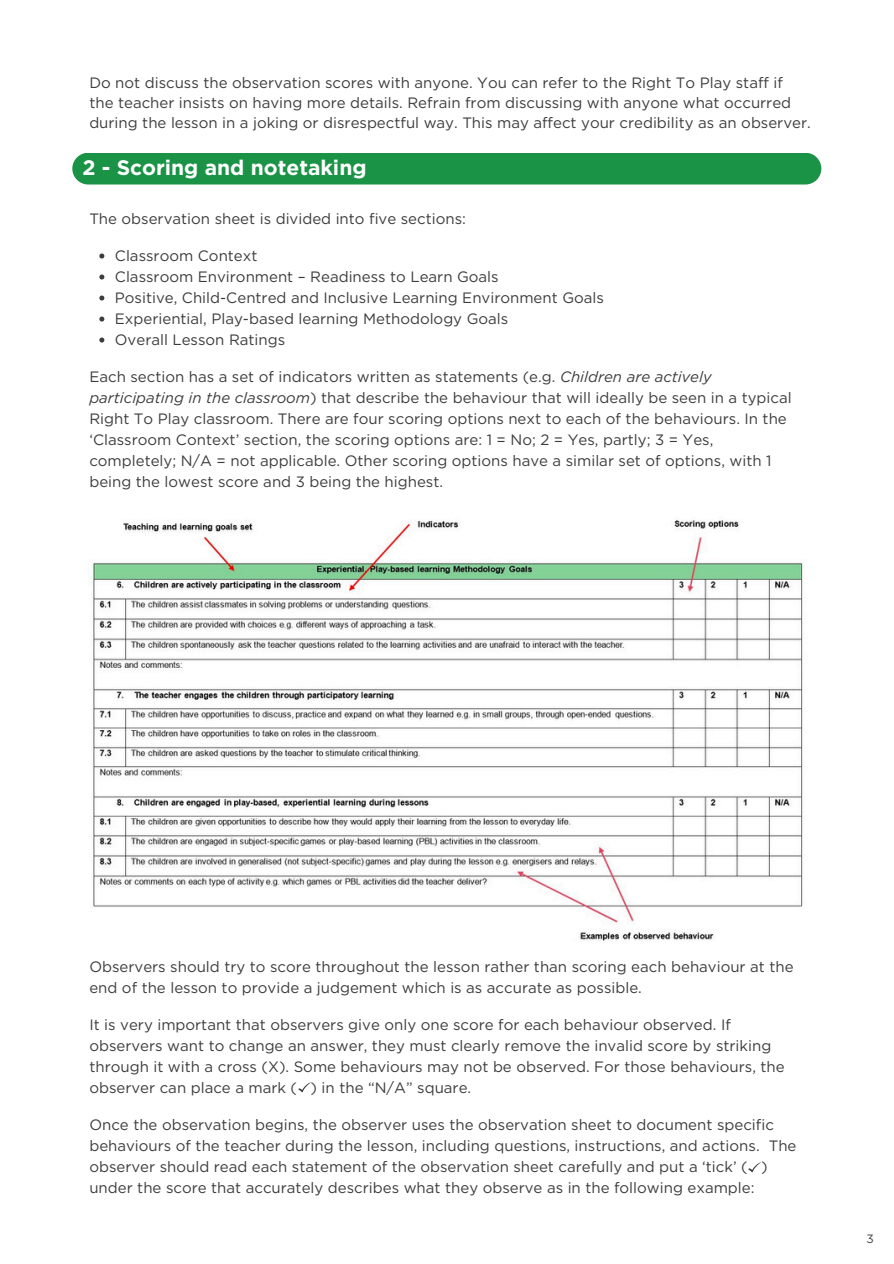
<style>
.page{position:relative;width:894px;height:1264px;background:#fff}
.page>*{position:absolute;margin:0;border:0;box-sizing:border-box;transform-origin:0 0}
.t1{font:700 21px "Gotham";color:#fff}
.t2{font:15px/21px "Gotham";color:#3c3c3c}
.t3{font:12px "Gotham";color:#3c3c3c}
.s1{font-style:italic}
</style>
<div class="page">
<div style="left:72px;top:153px;width:749px;height:31px;background:#1a9346;border-radius:16px"></div>
<img style="left:93px;top:520px;width:710px;height:421px">
<svg style="left:99px;top:253px;width:5px;height:5px"></svg>
<svg style="left:99px;top:274px;width:5px;height:5px"></svg>
<svg style="left:99px;top:295px;width:5px;height:5px"></svg>
<svg style="left:99px;top:316px;width:5px;height:5px"></svg>
<svg style="left:99px;top:337px;width:5px;height:5px"></svg>
<svg style="left:748px;top:1162px;width:12px;height:10px"></svg>
<svg style="left:298px;top:1082px;width:13px;height:10px"></svg>
<h1 class="t2" style="left:89px;top:72px;width:695px">Do not discuss the observation scores with anyone. You can refer to the Right To Play staff if</h1>
<p class="t2" style="left:89px;top:93px;width:722px;line-height:20.2px">the teacher insists on having more details. Refrain from discussing with anyone what occurred during the lesson in a joking or disrespectful way. This may affect your credibility as an observer.</p>
<p class="t1" style="left:82px;top:155px;width:285px">2 - Scoring and notetaking</p>
<p class="t2" style="left:89px;top:207px;width:378px">The observation sheet is divided into five sections:</p>
<p class="t2" style="left:115px;top:244px;width:144px">Classroom Context</p>
<p class="t2" style="left:115px;top:265px;width:385px">Classroom Environment – Readiness to Learn Goals</p>
<p class="t2" style="left:115px;top:286px;width:490px">Positive, Child-Centred and Inclusive Learning Environment Goals</p>
<p class="t2" style="left:115px;top:307px;width:395px">Experiential, Play-based learning Methodology Goals</p>
<p class="t2" style="left:115px;top:328px;width:172px">Overall Lesson Ratings</p>
<p class="t2" style="left:89px;top:365px;width:703px">Each section has a set of indicators written as statements (e.g. <span class="s1">Children are actively participating in the classroom</span>) that describe the behaviour that will ideally be seen in a typical Right To Play classroom. There are four scoring options next to each of the behaviours. In the ‘Classroom Context’ section, the scoring options are: 1 = No; 2 = Yes, partly; 3 = Yes, completely; N/A = not applicable. Other scoring options have a similar set of options, with 1 being the lowest score and 3 being the highest.</p>
<p class="t2" style="left:89px;top:955px;width:705px">Observers should try to score throughout the lesson rather than scoring each behaviour at the end of the lesson to provide a judgement which is as accurate as possible.</p>
<p class="t2" style="left:89px;top:1013px;width:696px">It is very important that observers give only one score for each behaviour observed. If observers want to change an answer, they must clearly remove the invalid score by striking through it with a cross (X). Some behaviours may not be observed. For those behaviours, the observer can place a mark ( ) in the “N/A” square.</p>
<p class="t2" style="left:89px;top:1113px;width:708px">Once the observation begins, the observer uses the observation sheet to document specific behaviours of the teacher during the lesson, including questions, instructions, and actions. The observer should read each statement of the observation sheet carefully and put a ‘tick’ ( ) under the score that accurately describes what they observe as in the following example:</p>
<p class="t3" style="left:866px;top:1231px;width:9px">3</p>
</div>
